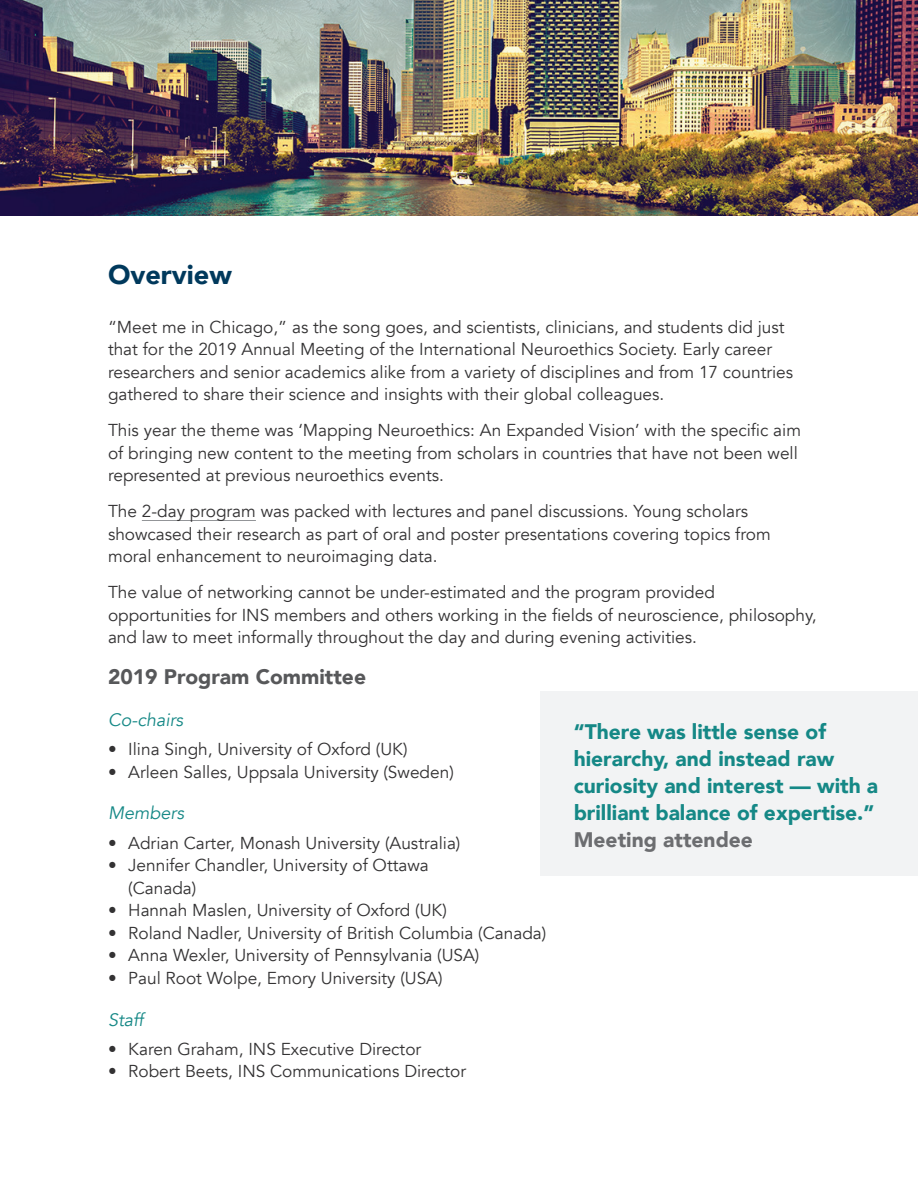
<style>
.page{position:relative;width:918px;height:1188px;background:#fff}
.page>*{position:absolute;margin:0;border:0;box-sizing:border-box;transform-origin:0 0}
.t1{font:900 27px "Avenir";color:#00395c}
.t2{font:900 21px/27px "Avenir";color:#158886}
.t3{font:900 21px "Avenir";color:#57585a}
.t4{font:900 21px "Avenir";color:#6c6d70}
.t5{font:italic 18px "Avenir";color:#158886}
.t6{font:17.25px/22.5px "Avenir";color:#333233}
</style>
<div class="page">
<hr style="left:142px;top:520px;width:114px;height:1px;background:#939598">
<div style="left:540px;top:691px;width:378px;height:184px;background:#f2f3f4"></div>
<img style="left:0;top:0;width:918px;height:216px">
<h1 class="t1" style="left:108px;top:251px;width:125px">Overview</h1>
<p class="t6" style="left:108px;top:316px;width:687px">“Meet me in Chicago,” as the song goes, and scientists, clinicians, and students did just that for the 2019 Annual Meeting of the International Neuroethics Society. Early career researchers and senior academics alike from a variety of disciplines and from 17 countries gathered to share their science and insights with their global colleagues.</p>
<p class="t6" style="left:108px;top:420px;width:695px">This year the theme was ‘Mapping Neuroethics: An Expanded Vision’ with the specific aim of bringing new content to the meeting from scholars in countries that have not been well represented at previous neuroethics events.</p>
<p class="t6" style="left:108px;top:501px;width:664px">The 2-day program was packed with lectures and panel discussions. Young scholars showcased their research as part of oral and poster presentations covering topics from moral enhancement to neuroimaging data.</p>
<p class="t6" style="left:108px;top:582px;width:710px">The value of networking cannot be under-estimated and the program provided opportunities for INS members and others working in the fields of neuroscience, philosophy, and law to meet informally throughout the day and during evening activities.</p>
<p class="t3" style="left:108px;top:659px;width:260px">2019 Program Committee</p>
<p class="t5" style="left:108px;top:709px;width:77px">Co-chairs</p>
<p class="t6" style="left:108px;top:738px;width:301px">• Ilina Singh, University of Oxford (UK)</p>
<p class="t6" style="left:108px;top:761px;width:347px">• Arleen Salles, Uppsala University (Sweden)</p>
<p class="t5" style="left:108px;top:803px;width:78px">Members</p>
<p class="t6" style="left:108px;top:832px;width:354px">• Adrian Carter, Monash University (Australia)</p>
<p class="t6" style="left:128px;top:854px;width:302px;text-indent:-20px">• Jennifer Chandler, University of Ottawa (Canada)</p>
<p class="t6" style="left:108px;top:899px;width:340px">• Hannah Maslen, University of Oxford (UK)</p>
<p class="t6" style="left:108px;top:922px;width:440px">• Roland Nadler, University of British Columbia (Canada)</p>
<p class="t6" style="left:108px;top:944px;width:373px">• Anna Wexler, University of Pennsylvania (USA)</p>
<p class="t6" style="left:108px;top:967px;width:336px">• Paul Root Wolpe, Emory University (USA)</p>
<p class="t5" style="left:108px;top:1009px;width:37px">Staff</p>
<p class="t6" style="left:108px;top:1038px;width:315px">• Karen Graham, INS Executive Director</p>
<p class="t6" style="left:108px;top:1060px;width:360px">• Robert Beets, INS Communications Director</p>
<p class="t2" style="left:574px;top:718px;width:306px">“There was little sense of hierarchy, and instead raw curiosity and interest — with a brilliant balance of expertise.”</p>
<p class="t4" style="left:574px;top:822px;width:181px">Meeting attendee</p>
</div>
